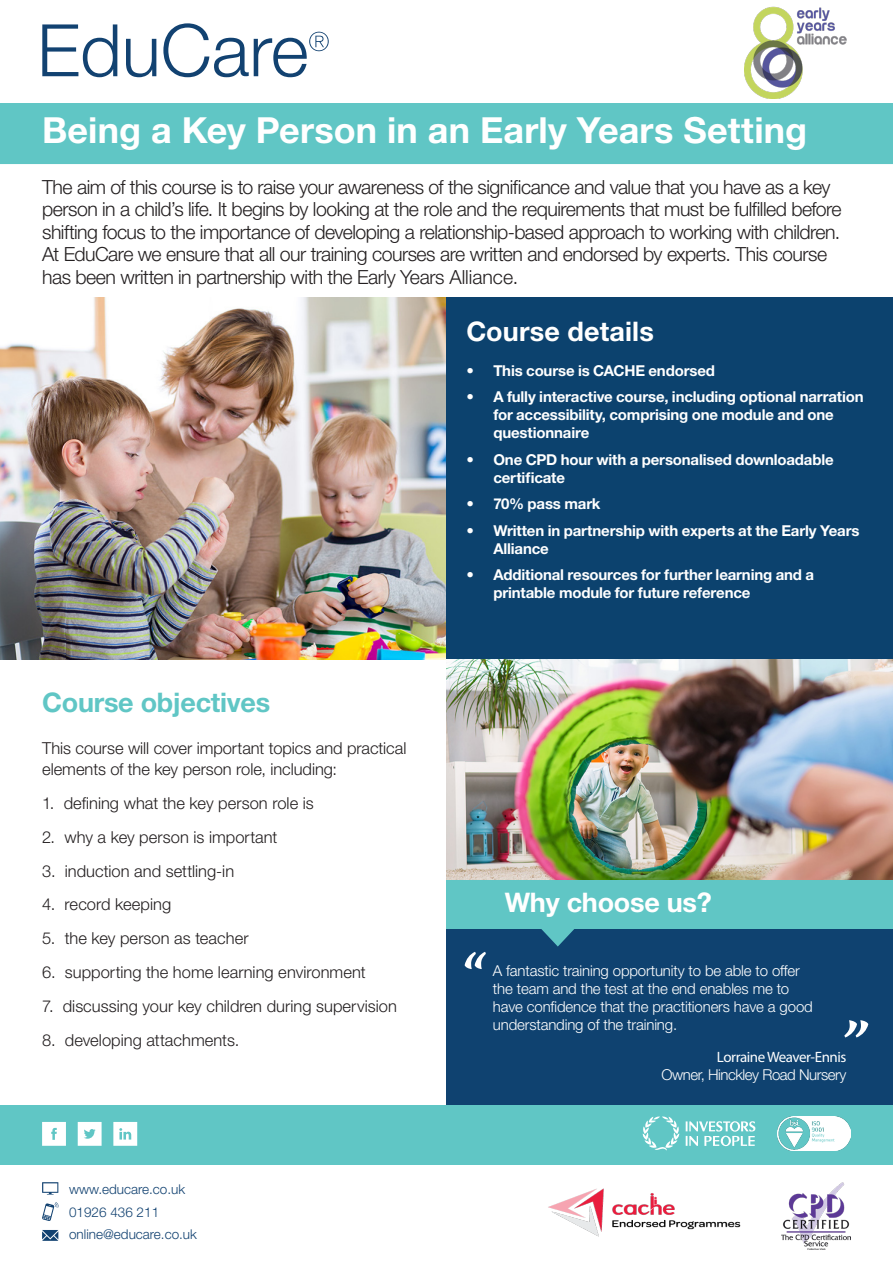
<style>
.page{position:relative;width:893px;height:1263px;background:#fff}
.page>*{position:absolute;margin:0;border:0;box-sizing:border-box;transform-origin:0 0}
.t1{font:700 36px "Helvetica Neue LT Pro";letter-spacing:.005em;color:#fff}
.t2{font:700 27px "Helvetica Neue LT Pro";color:#fff}
.t3{font:700 27px "Helvetica Neue LT Pro";letter-spacing:-.01em;color:#60c6c5}
.t4{font:300 19.5px/22.5px "Helvetica Neue LT Pro";letter-spacing:-.025em;color:#231f20}
.t5{font:300 16.5px/21px "Helvetica Neue LT Pro";color:#231f20}
.t6{font:700 15px/18px "Helvetica Neue LT Pro";letter-spacing:-.01em;color:#fff}
.t7{font:300 15px/18px "Helvetica Neue LT Pro";letter-spacing:-.01em;color:#fff}
.t8{font:300 15px "Helvetica Neue LT Pro";letter-spacing:-.03em;color:#fff}
.t9{font:15px "Myriad Pro";letter-spacing:-.03em;color:#fff}
.t10{font:300 13.5px "Helvetica Neue LT Pro";color:#124271}
</style>
<div class="page">
<div style="left:1px;top:104px;width:891px;height:59px;background:#60c6c5"></div>
<div style="left:0;top:103px;width:893px;height:61px;border:2px solid #60c6c5"></div>
<svg style="left:42px;top:24px;width:75px;height:53px"></svg>
<svg style="left:126px;top:39px;width:30px;height:38px"></svg>
<svg style="left:163px;top:23px;width:166px;height:54px"></svg>
<img style="left:0;top:298px;width:447px;height:361px">
<div style="left:447px;top:298px;width:446px;height:361px;background:#0c426e"></div>
<img style="left:447px;top:659px;width:446px;height:221px">
<div style="left:447px;top:927px;width:446px;height:178px;background:#0f4270"></div>
<svg style="left:465px;top:952px;width:21px;height:17px"></svg>
<div style="left:447px;top:880px;width:446px;height:49px;background:#60c6c5"></div>
<svg style="left:541px;top:929px;width:33px;height:17px"></svg>
<svg style="left:844px;top:1020px;width:24px;height:17px"></svg>
<div style="left:0;top:1105px;width:893px;height:60px;background:#60c6c5"></div>
<svg style="left:42px;top:1230px;width:16px;height:11px"></svg>
<svg style="left:42px;top:1182px;width:16px;height:12px"></svg>
<svg style="left:42px;top:1202px;width:17px;height:19px"></svg>
<svg style="left:42px;top:1122px;width:24px;height:24px"></svg>
<svg style="left:78px;top:1122px;width:24px;height:24px"></svg>
<svg style="left:113px;top:1122px;width:24px;height:24px"></svg>
<svg style="left:686px;top:1121px;width:69px;height:25px"></svg>
<svg style="left:642px;top:1116px;width:37px;height:34px"></svg>
<img style="left:777px;top:1116px;width:73px;height:34px">
<img style="left:781px;top:1182px;width:70px;height:67px">
<img style="left:744px;top:6px;width:102px;height:93px">
<img style="left:548px;top:1188px;width:193px;height:49px">
<p class="t1" style="left:42px;top:108px;width:766px">Being a Key Person in an Early Years Setting</p>
<p class="t4" style="left:42px;top:175px;width:801px">The aim of this course is to raise your awareness of the significance and value that you have as a key person in a child’s life. It begins by looking at the role and the requirements that must be fulfilled before shifting focus to the importance of developing a relationship-based approach to working with children.<br>At EduCare we ensure that all our training courses are written and endorsed by experts. This course has been written in partnership with the Early Years Alliance.</p>
<p class="t3" style="left:42px;top:686px;width:230px">Course objectives</p>
<p class="t5" style="left:42px;top:738px;width:366px">This course will cover important topics and practical elements of the key person role, including:</p>
<p class="t5" style="left:42px;top:792px;width:273px">1. defining what the key person role is</p>
<p class="t5" style="left:42px;top:826px;width:237px">2. why a key person is important</p>
<p class="t5" style="left:42px;top:860px;width:194px">3. induction and settling-in</p>
<p class="t5" style="left:42px;top:894px;width:131px">4. record keeping</p>
<p class="t5" style="left:42px;top:927px;width:208px">5. the key person as teacher</p>
<p class="t5" style="left:42px;top:961px;width:325px">6. supporting the home learning environment</p>
<p class="t5" style="left:42px;top:995px;width:356px">7. discussing your key children during supervision</p>
<p class="t5" style="left:42px;top:1029px;width:199px">8. developing attachments.</p>
<p class="t10" style="left:69px;top:1181px;width:118px">www.educare.co.uk</p>
<p class="t10" style="left:69px;top:1204px;width:92px">01926 436 211</p>
<p class="t10" style="left:69px;top:1226px;width:129px">online@educare.co.uk</p>
<p class="t2" style="left:466px;top:314px;width:189px">Course details</p>
<p class="t6" style="left:466px;top:361px;width:250px">• This course is CACHE endorsed</p>
<p class="t6" style="left:493px;top:387px;width:372px;text-indent:-27px">• A fully interactive course, including optional narration for accessibility, comprising one module and one questionnaire</p>
<p class="t6" style="left:493px;top:450px;width:342px;text-indent:-27px">• One CPD hour with a personalised downloadable certificate</p>
<p class="t6" style="left:466px;top:494px;width:136px">• 70% pass mark</p>
<p class="t6" style="left:493px;top:521px;width:368px;text-indent:-27px">• Written in partnership with experts at the Early Years<br>Alliance</p>
<p class="t6" style="left:493px;top:565px;width:322px;text-indent:-27px">• Additional resources for further learning and a printable module for future reference</p>
<p class="t2" style="left:505px;top:886px;width:209px">Why choose us?</p>
<p class="t7" style="left:493px;top:962px;width:321px">A fantastic training opportunity to be able to offer the team and the test at the end enables me to have confidence that the practitioners have a good understanding of the training.</p>
<p class="t9" style="left:717px;top:1048px;width:131px">Lorraine Weaver-Ennis</p>
<p class="t8" style="left:661px;top:1065px;width:186px">Owner, Hinckley Road Nursery</p>
</div>
